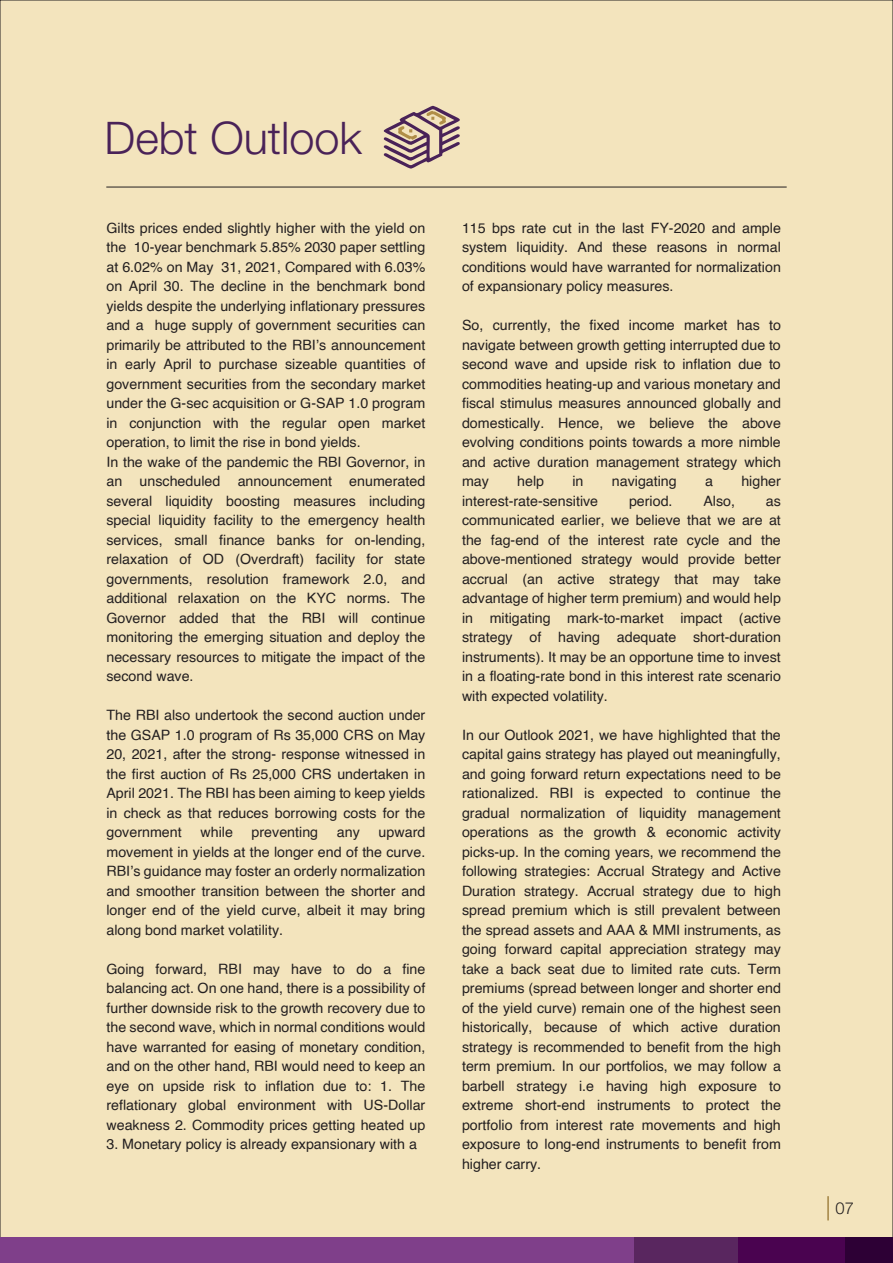
<style>
.page{position:relative;width:893px;height:1263px;background:#f3e4bd}
.page>*{position:absolute;margin:0;border:0;box-sizing:border-box;transform-origin:0 0}
.t1{font:45px "Helvetica Neue LT 45 Lt";color:#492258}
.t2{font:16.5px "Helvetica Neue LT 45 Lt";color:#231f20}
.t3{font:14.25px/19.5px "Helvetica";color:#231f20;text-align:justify}
</style>
<div class="page">
<hr style="left:106px;top:187px;width:681px;height:1px;background:#231f20">
<svg style="left:384px;top:105px;width:76px;height:64px"></svg>
<div style="left:631px;top:1237px;width:108px;height:26px;background:#59265f"></div>
<div style="left:738px;top:1237px;width:108px;height:26px;background:#4a0350"></div>
<div style="left:845px;top:1237px;width:48px;height:26px;background:#2d0035"></div>
<div style="left:0;top:1237px;width:633px;height:26px;background:#7f3f8a"></div>
<hr style="left:827px;top:1196px;width:2px;height:24px;background:#a18343">
<h1 class="t1" style="left:105px;top:111px;width:259px">Debt Outlook</h1>
<p class="t3" style="left:106px;top:219px;width:320px;text-align:left">Gilts prices ended slightly higher with the yield on the 10-year benchmark 5.85% 2030 paper settling at 6.02% on May 31, 2021, Compared with 6.03% on April 30. The decline in the benchmark bond yields despite the underlying inflationary pressures and a huge supply of government securities can primarily be attributed to the RBI’s announcement in early April to purchase sizeable quantities of government securities from the secondary market under the G-sec acquisition or G-SAP 1.0 program in conjunction with the regular open market operation, to limit the rise in bond yields.<br>In the wake of the pandemic the RBI Governor, in an unscheduled announcement enumerated several liquidity boosting measures including special liquidity facility to the emergency health services, small finance banks for on-lending, relaxation of OD (Overdraft) facility for state governments, resolution framework 2.0, and additional relaxation on the KYC norms. The Governor added that the RBI will continue monitoring the emerging situation and deploy the necessary resources to mitigate the impact of the second wave.</p>
<p class="t3" style="left:106px;top:706px;width:320px">The RBI also undertook the second auction under the GSAP 1.0 program of Rs 35,000 CRS on May 20, 2021, after the strong- response witnessed in the first auction of Rs 25,000 CRS undertaken in April 2021. The RBI has been aiming to keep yields in check as that reduces borrowing costs for the government</p>
<p class="t3" style="left:106px;top:823px;width:320px;text-indent:272px">upward movement in yields at the longer end of the curve.<br>RBI’s guidance may foster an orderly normalization and smoother transition between the shorter and longer end of the yield curve, albeit it may bring along bond market volatility.</p>
<p class="t3" style="left:106px;top:959px;width:320px">Going forward, RBI may have to do a fine balancing act. On one hand, there is a possibility of further downside risk to the growth recovery due to the second wave, which in normal conditions would have warranted for easing of monetary condition, and on the other hand, RBI would need to keep an eye on upside risk to inflation due to: 1. The reflationary global environment with US-Dollar weakness 2. Commodity prices getting heated up</p>
<p class="t3" style="left:106px;top:1135px;width:312px">3. Monetary policy is already expansionary with a</p>
<p class="t3" style="left:200px;top:823px;width:34px">while</p>
<p class="t3" style="left:252px;top:823px;width:68px">preventing</p>
<p class="t3" style="left:337px;top:823px;width:24px">any</p>
<p class="t3" style="left:462px;top:218px;width:320px">115 bps rate cut in the last FY-2020 and ample system liquidity. And these reasons in normal conditions would have warranted for normalization of expansionary policy measures.</p>
<p class="t3" style="left:462px;top:316px;width:320px">So, currently, the fixed income market has to navigate between growth getting interrupted due to second wave and upside risk to inflation due to commodities heating-up and various monetary and fiscal stimulus measures announced globally and domestically. Hence, we believe the above evolving conditions points towards a more nimble and active duration management strategy which may</p>
<p class="t3" style="left:517px;top:472px;width:28px">help</p>
<p class="t3" style="left:572px;top:472px;width:13px">in</p>
<p class="t3" style="left:612px;top:472px;width:66px">navigating</p>
<p class="t3" style="left:705px;top:472px;width:9px">a</p>
<p class="t3" style="left:741px;top:472px;width:41px">higher</p>
<p class="t3" style="left:462px;top:491px;width:138px">interest-rate-sensitive</p>
<p class="t3" style="left:629px;top:491px;width:45px">period.</p>
<p class="t3" style="left:703px;top:491px;width:33px">Also,</p>
<p class="t3" style="left:462px;top:491px;width:320px;text-indent:304px">as communicated earlier, we believe that we are at the fag-end of the interest rate cycle and the above-mentioned strategy would provide better accrual (an active strategy that may take advantage of higher term premium) and would help in mitigating mark-to-market impact (active strategy of having adequate short-duration instruments). It may be an opportune time to invest in a floating-rate bond in this interest rate scenario with expected volatility.</p>
<p class="t3" style="left:462px;top:725px;width:320px">In our Outlook 2021, we have highlighted that the capital gains strategy has played out meaningfully, and going forward return expectations need to be rationalized. RBI is expected to continue the gradual normalization of liquidity management operations as the growth &amp; economic activity picks-up. In the coming years, we recommend the following strategies: Accrual Strategy and Active Duration strategy. Accrual strategy due to high spread premium which is still prevalent between the spread assets and AAA &amp; MMI instruments, as going forward capital appreciation strategy may take a back seat due to limited rate cuts. Term premiums (spread between longer and shorter end of the yield curve) remain one of the highest seen historically, because of which active duration strategy is recommended to benefit from the high term premium. In our portfolios, we may follow a barbell strategy i.e having high exposure to extreme short-end instruments to protect the portfolio from interest rate movements and high exposure to long-end instruments to benefit from higher carry.</p>
<p class="t2" style="left:835px;top:1198px;width:20px">07</p>
</div>
